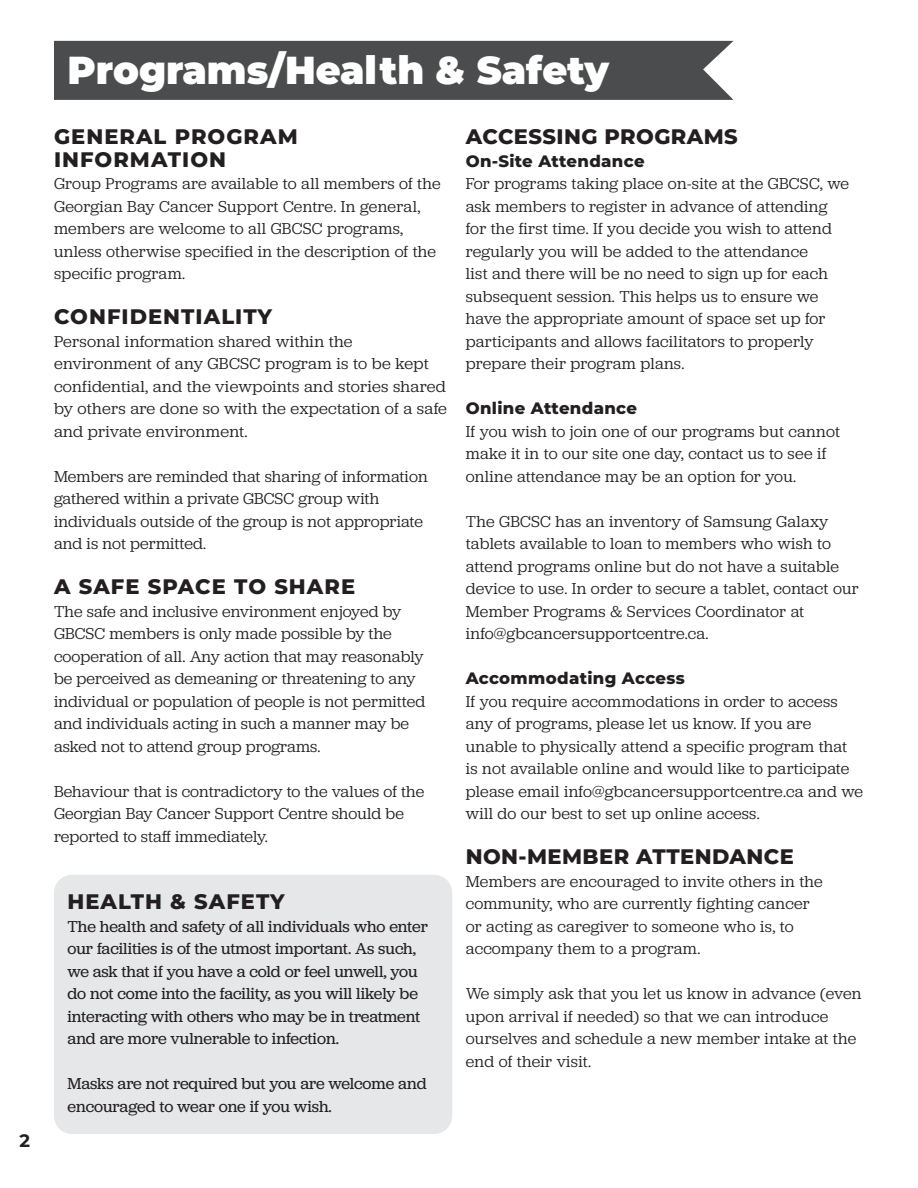
<style>
.page{position:relative;width:918px;height:1188px;background:#fff}
.page>*{position:absolute;margin:0;border:0;box-sizing:border-box;transform-origin:0 0}
.t1{font:900 39px "Montserrat";color:#fff}
.t2{font:800 21px/22.5px "Montserrat";letter-spacing:.05em;color:#231f20}
.t3{font:800 21px "Montserrat";letter-spacing:.02em;color:#231f20}
.t4{font:700 18px "Montserrat";color:#231f20}
.t5{font:16.5px/22.5px "Jubilat";letter-spacing:.015em;color:#231f20}
.t6{font:16.5px/22.5px "Jubilat";letter-spacing:-.005em;color:#231f20}
.t7{font:800 16.5px "Montserrat";letter-spacing:.02em;color:#231f20}
</style>
<div class="page">
<div style="left:54px;top:41px;width:680px;height:59px;background:#4b4c4d"></div>
<div style="left:54px;top:875px;width:398px;height:259px;background:#e6e7e9;border-radius:18px"></div>
<p class="t4" style="left:20px;top:1129px;width:12px">2</p>
<p class="t1" style="left:68px;top:44px;width:543px">Programs/Health &amp; Safety</p>
<p class="t2" style="left:54px;top:125px;width:245px">GENERAL PROGRAM<br>INFORMATION</p>
<p class="t5" style="left:54px;top:172px;width:388px">Group Programs are available to all members of the Georgian Bay Cancer Support Centre. In general, members are welcome to all GBCSC programs, unless otherwise specified in the description of the specific program.</p>
<p class="t2" style="left:54px;top:305px;width:219px">CONFIDENTIALITY</p>
<p class="t5" style="left:54px;top:329px;width:394px">Personal information shared within the environment of any GBCSC program is to be kept confidential, and the viewpoints and stories shared by others are done so with the expectation of a safe and private environment.</p>
<p class="t5" style="left:54px;top:464px;width:375px">Members are reminded that sharing of information gathered within a private GBCSC group with individuals outside of the group is not appropriate and is not permitted.</p>
<p class="t2" style="left:54px;top:575px;width:303px">A SAFE SPACE TO SHARE</p>
<p class="t5" style="left:54px;top:599px;width:373px">The safe and inclusive environment enjoyed by GBCSC members is only made possible by the cooperation of all. Any action that may reasonably be perceived as demeaning or threatening to any individual or population of people is not permitted and individuals acting in such a manner may be asked not to attend group programs.</p>
<p class="t5" style="left:54px;top:779px;width:372px">Behaviour that is contradictory to the values of the<br>Georgian Bay Cancer Support Centre should be reported to staff immediately.</p>
<p class="t3" style="left:466px;top:123px;width:274px">ACCESSING PROGRAMS</p>
<p class="t7" style="left:466px;top:150px;width:180px">On-Site Attendance</p>
<p class="t5" style="left:466px;top:172px;width:385px">For programs taking place on-site at the GBCSC, we ask members to register in advance of attending for the first time. If you decide you wish to attend regularly you will be added to the attendance<br>list and there will be no need to sign up for each subsequent session. This helps us to ensure we have the appropriate amount of space set up for participants and allows facilitators to properly prepare their program plans.</p>
<p class="t7" style="left:466px;top:397px;width:173px">Online Attendance</p>
<p class="t5" style="left:466px;top:419px;width:376px">If you wish to join one of our programs but cannot make it in to our site one day, contact us to see if online attendance may be an option for you.</p>
<p class="t5" style="left:466px;top:509px;width:395px">The GBCSC has an inventory of Samsung Galaxy tablets available to loan to members who wish to attend programs online but do not have a suitable device to use. In order to secure a tablet, contact our Member Programs &amp; Services Coordinator at info@gbcancersupportcentre.ca.</p>
<p class="t7" style="left:466px;top:667px;width:221px">Accommodating Access</p>
<p class="t5" style="left:466px;top:689px;width:399px">If you require accommodations in order to access any of programs, please let us know. If you are unable to physically attend a specific program that is not available online and would like to participate please email info@gbcancersupportcentre.ca and we will do our best to set up online access.</p>
<p class="t3" style="left:466px;top:843px;width:330px">NON-MEMBER ATTENDANCE</p>
<p class="t5" style="left:466px;top:869px;width:359px">Members are encouraged to invite others in the community, who are currently fighting cancer or acting as caregiver to someone who is, to accompany them to a program.</p>
<p class="t5" style="left:466px;top:982px;width:397px">We simply ask that you let us know in advance (even upon arrival if needed) so that we can introduce ourselves and schedule a new member intake at the end of their visit.</p>
<p class="t2" style="left:68px;top:890px;width:219px">HEALTH &amp; SAFETY</p>
<p class="t6" style="left:68px;top:914px;width:362px">The health and safety of all individuals who enter our facilities is of the utmost important. As such, we ask that if you have a cold or feel unwell, you do not come into the facility, as you will likely be interacting with others who may be in treatment and are more vulnerable to infection.</p>
<p class="t6" style="left:68px;top:1072px;width:361px">Masks are not required but you are welcome and encouraged to wear one if you wish.</p>
</div>
